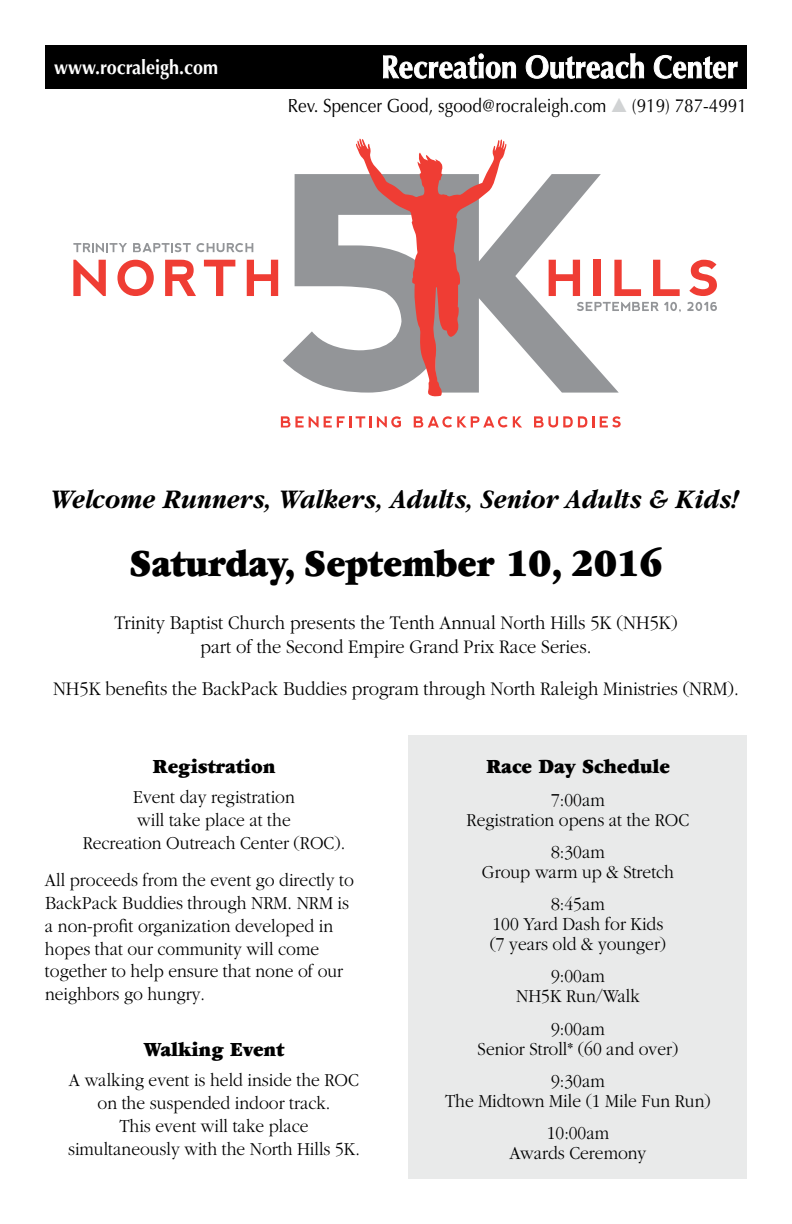
<style>
.page{position:relative;width:792px;height:1224px;background:#fff}
.page>*{position:absolute;margin:0;border:0;box-sizing:border-box;transform-origin:0 0}
.t1{font:900 40px "Garamond";color:#000;scale:.88 1}
.t2{font:italic 700 28px "Garamond";letter-spacing:.005em;color:#000;scale:.9 1}
.t3{font:900 21px "Garamond";color:#000;scale:.92 1}
.t4{font:300 20px/24px "Garamond";color:#000;text-align:center;scale:.92 1}
.t5{font:700 20px "Optima";color:#fff;scale:.9 1}
.t6{font:300 19px/22.8px "Garamond";color:#000;text-align:center;scale:.92 1}
.t7{font:19px "Optima";color:#000;scale:.9 1}
.s1{color:#d1d3d4}
</style>
<div class="page">
<div style="left:409px;top:736px;width:338px;height:443px;background:#e9eaea"></div>
<div style="left:45px;top:45px;width:702px;height:43px;background:#000"></div>
<svg style="left:383px;top:53px;width:133px;height:26px"></svg>
<svg style="left:526px;top:53px;width:118px;height:26px"></svg>
<svg style="left:654px;top:55px;width:84px;height:24px"></svg>
<svg style="left:619px;top:260px;width:22px;height:36px"></svg>
<svg style="left:653px;top:260px;width:27px;height:36px"></svg>
<svg style="left:689px;top:260px;width:28px;height:36px"></svg>
<svg style="left:506px;top:174px;width:113px;height:219px"></svg>
<svg style="left:73px;top:174px;width:283px;height:218px"></svg>
<svg style="left:577px;top:302px;width:104px;height:10px"></svg>
<svg style="left:687px;top:302px;width:30px;height:9px"></svg>
<svg style="left:281px;top:416px;width:120px;height:12px"></svg>
<svg style="left:414px;top:416px;width:108px;height:12px"></svg>
<svg style="left:534px;top:416px;width:53px;height:12px"></svg>
<svg style="left:593px;top:416px;width:28px;height:12px"></svg>
<svg style="left:356px;top:138px;width:150px;height:259px"></svg>
<p class="t5" style="left:54px;top:55px;width:184px">www.rocraleigh.com</p>
<p class="t7" style="left:288px;top:95px;width:512px">Rev. Spencer Good, sgood@rocraleigh.com <span class="s1">▲</span> (919) 787-4991</p>
<h2 class="t2" style="left:52px;top:484px;width:765px">Welcome Runners, Walkers, Adults, Senior Adults &amp; Kids!</h2>
<h1 class="t1" style="left:129px;top:542px;width:607px">Saturday, September 10, 2016</h1>
<p class="t4" style="left:114px;top:611px;width:614px">Trinity Baptist Church presents the Tenth Annual North Hills 5K (NH5K) part of the Second Empire Grand Prix Race Series.</p>
<p class="t4" style="left:53px;top:677px;width:747px">NH5K benefits the BackPack Buddies program through North Raleigh Ministries (NRM).</p>
<p class="t3" style="left:153px;top:756px;width:135px">Registration</p>
<p class="t6" style="left:83px;top:786px;width:287px">Event day registration<br>will take place at the<br>Recreation Outreach Center (ROC).</p>
<p class="t6" style="left:45px;top:869px;width:337px;text-align:left">All proceeds from the event go directly to BackPack Buddies through NRM. NRM is a non-profit organization developed in hopes that our community will come together to help ensure that none of our neighbors go hungry.</p>
<p class="t3" style="left:144px;top:1038px;width:154px">Walking Event</p>
<p class="t6" style="left:68px;top:1069px;width:319px">A walking event is held inside the ROC on the suspended indoor track.<br>This event will take place simultaneously with the North Hills 5K.</p>
<p class="t3" style="left:486px;top:756px;width:201px">Race Day Schedule</p>
<p class="t6" style="left:467px;top:790px;width:244px;line-height:20px">7:00am<br>Registration opens at the ROC</p>
<p class="t6" style="left:482px;top:842px;width:210px;line-height:20px">8:30am<br>Group warm up &amp; Stretch</p>
<p class="t6" style="left:490px;top:894px;width:193px;line-height:20px">8:45am<br>100 Yard Dash for Kids (7 years old &amp; younger)</p>
<p class="t6" style="left:516px;top:967px;width:136px;line-height:20px">9:00am<br>NH5K Run/Walk</p>
<p class="t6" style="left:478px;top:1019px;width:220px;line-height:20px">9:00am<br>Senior Stroll* (60 and over)</p>
<p class="t6" style="left:445px;top:1071px;width:290px;line-height:20px">9:30am<br>The Midtown Mile (1 Mile Fun Run)</p>
<p class="t6" style="left:510px;top:1123px;width:150px;line-height:20px">10:00am<br>Awards Ceremony</p>
</div>
